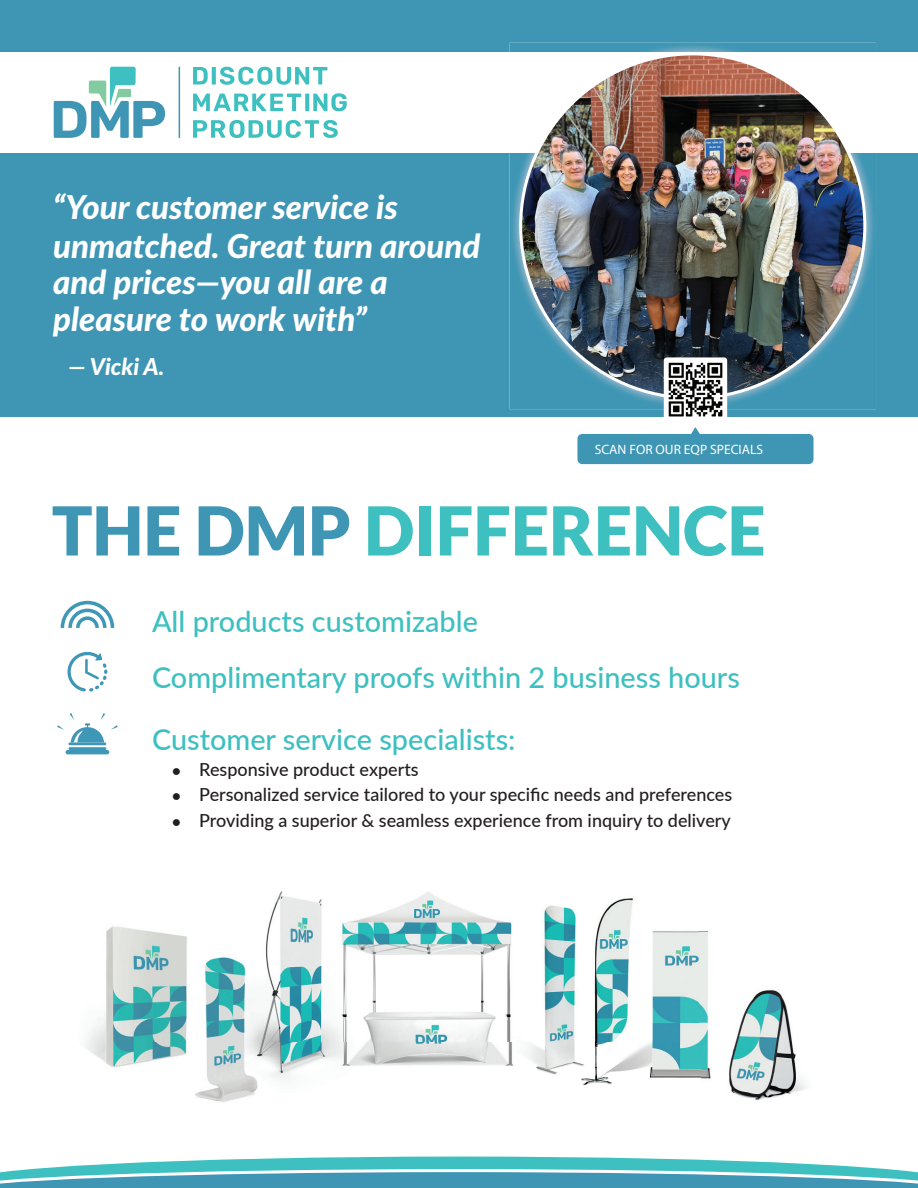
<style>
.page{position:relative;width:918px;height:1188px;background:#fff}
.page>*{position:absolute;margin:0;border:0;box-sizing:border-box;transform-origin:0 0}
.t1{font:900 67.5px "Lato";color:#3dc0bf}
.t2{font:italic 800 33px/39.6px "Lato";color:#fff}
.t3{font:500 28.95px/56.4px "Lato";color:#3dc0bf}
.t4{font:italic 800 23.25px "Lato";color:#fff}
.t5{font:500 18px "Lato";color:#231f20}
.t6{font:13.65px "Myriad Pro";color:#fff}
.s1{color:#3e96b4}
.s2{font-weight:800;font-size:15px}
</style>
<div class="page">
<hr style="left:917px;top:1020px;width:1px;height:168px;background:#3f97b4">
<div style="left:0;top:0;width:918px;height:417px;background:#3e96b4"></div>
<img style="left:85px;top:891px;width:723px;height:211px">
<svg style="left:57px;top:713px;width:61px;height:41px"></svg>
<hr style="left:68px;top:743px;width:38px;height:2px;background:#3e97b6">
<svg style="left:61px;top:601px;width:53px;height:27px"></svg>
<svg style="left:67px;top:652px;width:40px;height:40px"></svg>
<svg style="left:0;top:1157px;width:918px;height:31px"></svg>
<div style="left:0;top:52px;width:918px;height:101px;background:#fff"></div>
<img style="left:513px;top:46px;width:360px;height:363px">
<img style="left:513px;top:52px;width:360px;height:101px">
<img style="left:521px;top:55px;width:344px;height:343px">
<img style="left:664px;top:357px;width:63px;height:60px">
<div style="left:577px;top:434px;width:237px;height:30px;background:#3e96b4;border-radius:5px"></div>
<svg style="left:691px;top:427px;width:9px;height:7px"></svg>
<svg style="left:54px;top:67px;width:111px;height:71px"></svg>
<hr style="left:179px;top:67px;width:1px;height:71px;background:#3e96b4">
<svg style="left:193px;top:67px;width:134px;height:18px"></svg>
<svg style="left:193px;top:93px;width:154px;height:18px"></svg>
<svg style="left:193px;top:120px;width:145px;height:18px"></svg>
<h2 class="t2" style="left:53px;top:186px;width:429px">“Your customer service is unmatched. Great turn around</h2>
<h2 class="t2" style="left:53px;top:263px;width:336px;line-height:36.2px">and prices—you all are a pleasure to work with”</h2>
<p class="t4" style="left:68px;top:350px;width:97px">— Vicki A.</p>
<p class="t6" style="left:595px;top:441px;width:170px">SCAN FOR OUR EQP SPECIALS</p>
<h1 class="t1" style="left:52px;top:491px;width:715px"><span class="s1">THE DMP</span> DIFFERENCE</h1>
<h3 class="t3" style="left:152px;top:592px;width:590px">All products customizable<br>Complimentary proofs within 2 business hours</h3>
<h3 class="t3" style="left:152px;top:710px;width:365px">Customer service specialists:</h3>
<p class="t5" style="left:172px;top:756px;width:248px"><span class="s2">•</span> Responsive product experts</p>
<p class="t5" style="left:172px;top:782px;width:561px"><span class="s2">•</span> Personalized service tailored to your specific needs and preferences</p>
<p class="t5" style="left:172px;top:807px;width:560px"><span class="s2">•</span> Providing a superior &amp; seamless experience from inquiry to delivery</p>
</div>
